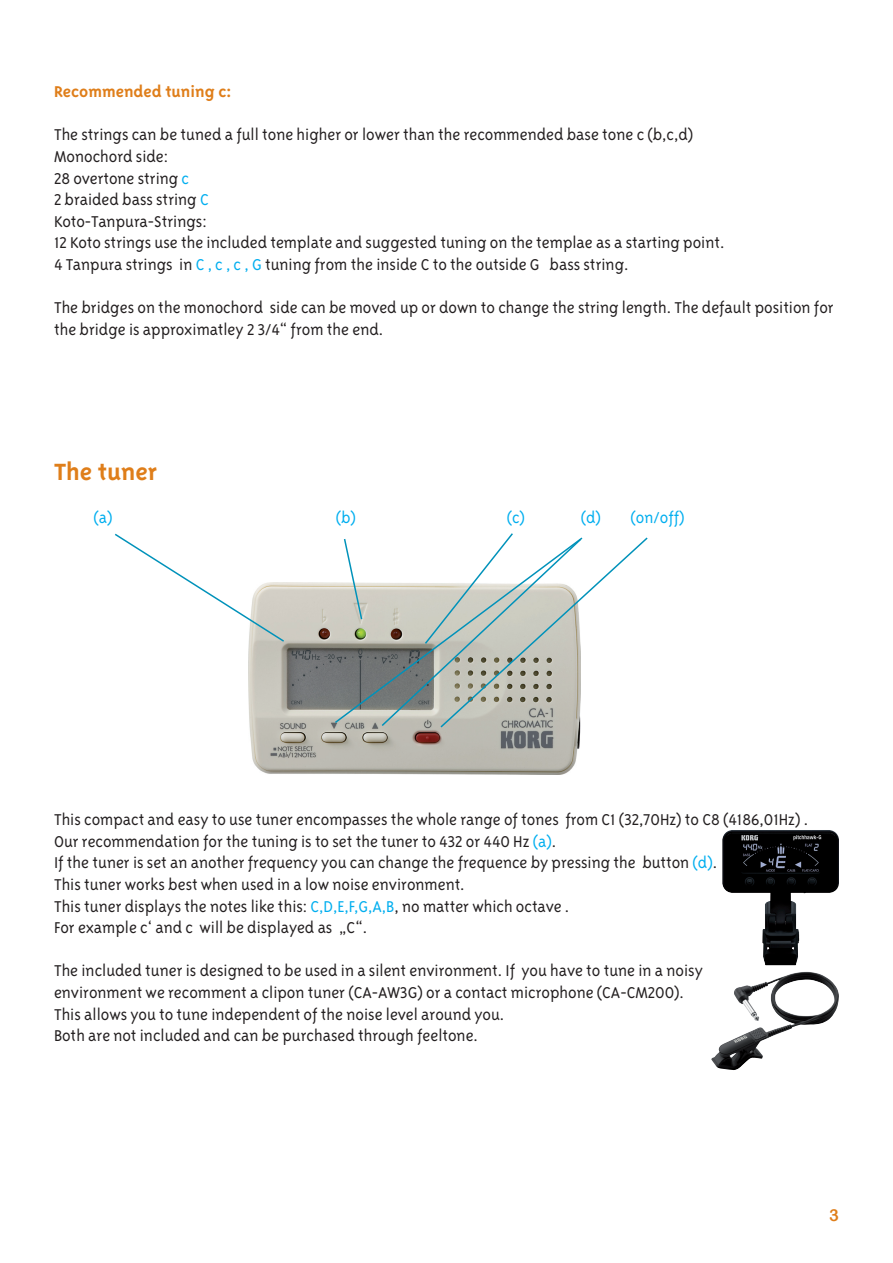
<style>
.page{position:relative;width:893px;height:1263px;background:#fff}
.page>*{position:absolute;margin:0;border:0;box-sizing:border-box;transform-origin:0 0}
.t1{font:27px "Triplex Sans Bold Lin";color:#df7e1a}
.t2{font:18px/21.6px "Triplex Sans Light Lin";color:#231f20}
.t3{font:18px "Triplex Sans Light Lin";color:#00aeef}
.t4{font:18px "Triplex Sans Bold Lin";color:#df7e1a}
.t5{font:16.5px "Arial Rounded MT Bold";color:#df7e1a}
.s1{color:#00aeef}
</style>
<div class="page">
<img style="left:248px;top:582px;width:333px;height:193px">
<svg style="left:115px;top:533px;width:171px;height:110px"></svg>
<svg style="left:333px;top:539px;width:47px;height:185px"></svg>
<svg style="left:380px;top:533px;width:268px;height:196px"></svg>
<img style="left:722px;top:830px;width:117px;height:135px">
<img style="left:734px;top:972px;width:65px;height:53px">
<p class="t4" style="left:54px;top:82px;width:179px">Recommended tuning c:</p>
<p class="t2" style="left:54px;top:124px;width:672px">The strings can be tuned a full tone higher or lower than the recommended base tone c (b,c,d)<br>Monochord side:<br>28 overtone string <span class="s1">c<br></span>2 braided bass string <span class="s1">C<br></span>Koto-Tanpura-Strings:<br>12 Koto strings use the included template and suggested tuning on the templae as a starting point.<br>4 Tanpura strings in <span class="s1">C , c , c , G</span> tuning from the inside C to the outside G bass string.</p>
<p class="t2" style="left:54px;top:297px;width:781px">The bridges on the monochord side can be moved up or down to change the string length. The default position for the bridge is approximatley 2 3/4“ from the end.</p>
<h1 class="t1" style="left:54px;top:456px;width:105px">The tuner</h1>
<p class="t3" style="left:94px;top:508px;width:21px">(a)</p>
<p class="t3" style="left:336px;top:508px;width:22px">(b)</p>
<p class="t3" style="left:507px;top:508px;width:20px">(c)</p>
<p class="t3" style="left:581px;top:508px;width:105px">(d) (on/off)</p>
<p class="t2" style="left:54px;top:809px;width:756px">This compact and easy to use tuner encompasses the whole range of tones from C1 (32,70Hz) to C8 (4186,01Hz) .<br>Our recommendation for the tuning is to set the tuner to 432 or 440 Hz <span class="s1">(a)</span>.<br>If the tuner is set an another frequency you can change the frequence by pressing the button <span class="s1">(d)</span>.<br>This tuner works best when used in a low noise environment.<br>This tuner displays the notes like this: <span class="s1">C,D,E,F,G,A,B</span>, no matter which octave .<br>For example c‘ and c will be displayed as „C“.</p>
<p class="t2" style="left:54px;top:960px;width:650px">The included tuner is designed to be used in a silent environment. If you have to tune in a noisy environment we recomment a clipon tuner (CA-AW3G) or a contact microphone (CA-CM200).<br>This allows you to tune independent of the noise level around you.<br>Both are not included and can be purchased through feeltone.</p>
<p class="t5" style="left:829px;top:1205px;width:11px">3</p>
</div>
